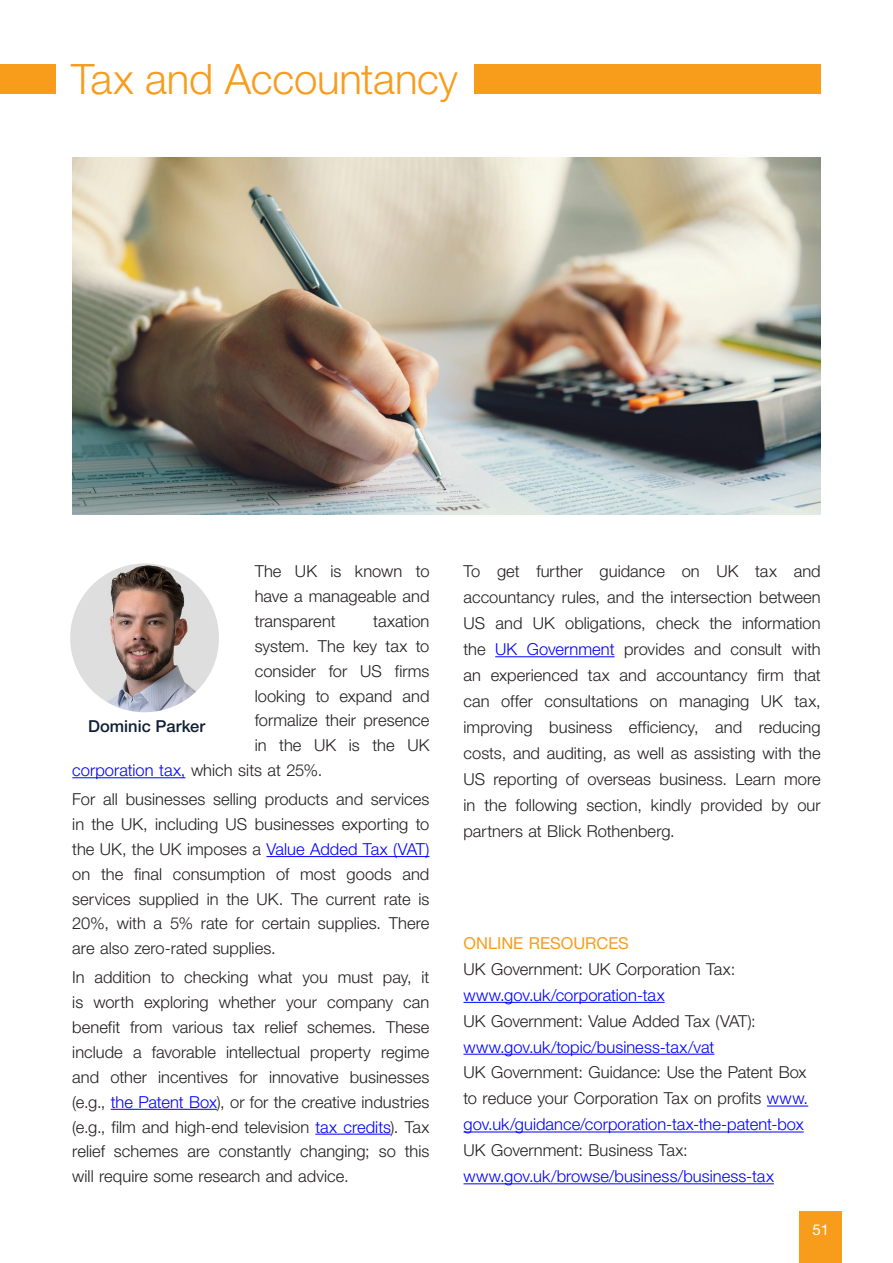
<style>
.page{position:relative;width:893px;height:1263px;background:#fff}
.page>*{position:absolute;margin:0;border:0;box-sizing:border-box;transform-origin:0 0}
.t1{font:300 42px "Helvetica Neue 45";letter-spacing:-.01em;color:#f89c1c}
.paragraph{font:300 16.5px/24.9px "Helvetica Neue 45";color:#231f20;text-align:justify}
.paragraph-2{font:300 16.5px/26px "Helvetica Neue 45";color:#00f}
.paragraph-3{font:16.5px "Helvetica Neue 55";color:#f89c1c}
.t2{font:500 16.5px "Helvetica Neue 65";letter-spacing:.005em;color:#101f34}
.t3{font:15px "Helvetica Neue 55";color:#fff}
.s1{color:#231f20}
.s2{color:#00f}
</style>
<div class="page">
<div style="left:799px;top:1212px;width:43px;height:51px;background:#f89c1c"></div>
<img style="left:72px;top:157px;width:749px;height:357px">
<div style="left:0;top:64px;width:55px;height:30px;background:#f89c1c"></div>
<hr style="left:72px;top:777px;width:113px;height:1px;background:#00f">
<hr style="left:266px;top:856px;width:163px;height:1px;background:#00f">
<hr style="left:111px;top:1109px;width:106px;height:1px;background:#00f">
<hr style="left:315px;top:1134px;width:76px;height:1px;background:#00f">
<hr style="left:495px;top:656px;width:120px;height:1px;background:#00f">
<hr style="left:463px;top:1002px;width:202px;height:1px;background:#00f">
<hr style="left:463px;top:1054px;width:251px;height:1px;background:#00f">
<hr style="left:767px;top:1106px;width:41px;height:1px;background:#00f">
<hr style="left:463px;top:1131px;width:341px;height:1px;background:#00f">
<hr style="left:463px;top:1183px;width:311px;height:1px;background:#00f">
<div style="left:474px;top:64px;width:347px;height:30px;background:#f89c1c"></div>
<img style="left:70px;top:563px;width:149px;height:149px;border-radius:74px">
<p class="t1" style="left:71px;top:53px;width:388px">Tax and Accountancy</p>
<p class="paragraph" style="left:255px;top:559px;width:176px">The UK is known to have a manageable and transparent</p>
<p class="paragraph" style="left:373px;top:608px;width:58px">taxation</p>
<p class="paragraph" style="left:255px;top:633px;width:176px">system. The key tax to</p>
<p class="paragraph" style="left:255px;top:658px;width:176px">consider for US firms</p>
<p class="paragraph" style="left:255px;top:683px;width:176px">looking to expand and</p>
<p class="paragraph" style="left:255px;top:708px;width:176px">formalize their presence</p>
<p class="paragraph" style="left:255px;top:733px;width:176px">in the UK is the UK</p>
<p class="paragraph-2" style="left:72px;top:757px;width:252px">corporation tax, <span class="s1">which sits at 25%.</span></p>
<p class="paragraph" style="left:72px;top:786px;width:359px">For all businesses selling products and services in the UK, including US businesses exporting to the UK, the UK imposes a <span class="s2">Value Added Tax (VAT) </span>on the final consumption of most goods and services supplied in the UK. The current rate is 20%, with a 5% rate for certain supplies. There are also zero-rated supplies.</p>
<p class="paragraph" style="left:72px;top:965px;width:359px">In addition to checking what you must pay, it is worth exploring whether your company can benefit from various tax relief schemes. These include a favorable intellectual property regime and other incentives for innovative businesses (e.g., <span class="s2">the Patent Box</span>), or for the creative industries (e.g., film and high-end television <span class="s2">tax credits</span>). Tax relief schemes are constantly changing; so this will require some research and advice.</p>
<p class="t2" style="left:88px;top:716px;width:119px">Dominic Parker</p>
<p class="paragraph" style="left:463px;top:558px;width:359px;line-height:26px">To get further guidance on UK tax and accountancy rules, and the intersection between US and UK obligations, check the information the <span class="s2">UK Government</span> provides and consult with an experienced tax and accountancy firm that can offer consultations on managing UK tax, improving business efficiency, and reducing costs, and auditing, as well as assisting with the US reporting of overseas business. Learn more in the following section, kindly provided by our partners at Blick Rothenberg.</p>
<p class="paragraph-3" style="left:463px;top:933px;width:167px">ONLINE RESOURCES</p>
<p class="paragraph" style="left:463px;top:955px;width:273px;line-height:26px">UK Government: UK Corporation Tax: <span class="s2">www.gov.uk/corporation-tax</span></p>
<p class="paragraph-2" style="left:463px;top:1007px;width:294px"><span class="s1">UK Government: Value Added Tax (VAT): </span>www.gov.uk/topic/business-tax/vat</p>
<p class="paragraph" style="left:463px;top:1059px;width:346px;line-height:26px">UK Government: Guidance: Use the Patent Box to reduce your Corporation Tax on profits <span class="s2">www. gov.uk/guidance/corporation-tax-the-patent-box</span></p>
<p class="paragraph-2" style="left:463px;top:1137px;width:312px"><span class="s1">UK Government: Business Tax: </span>www.gov.uk/browse/business/business-tax</p>
<p class="t3" style="left:812px;top:1221px;width:18px">51</p>
</div>
